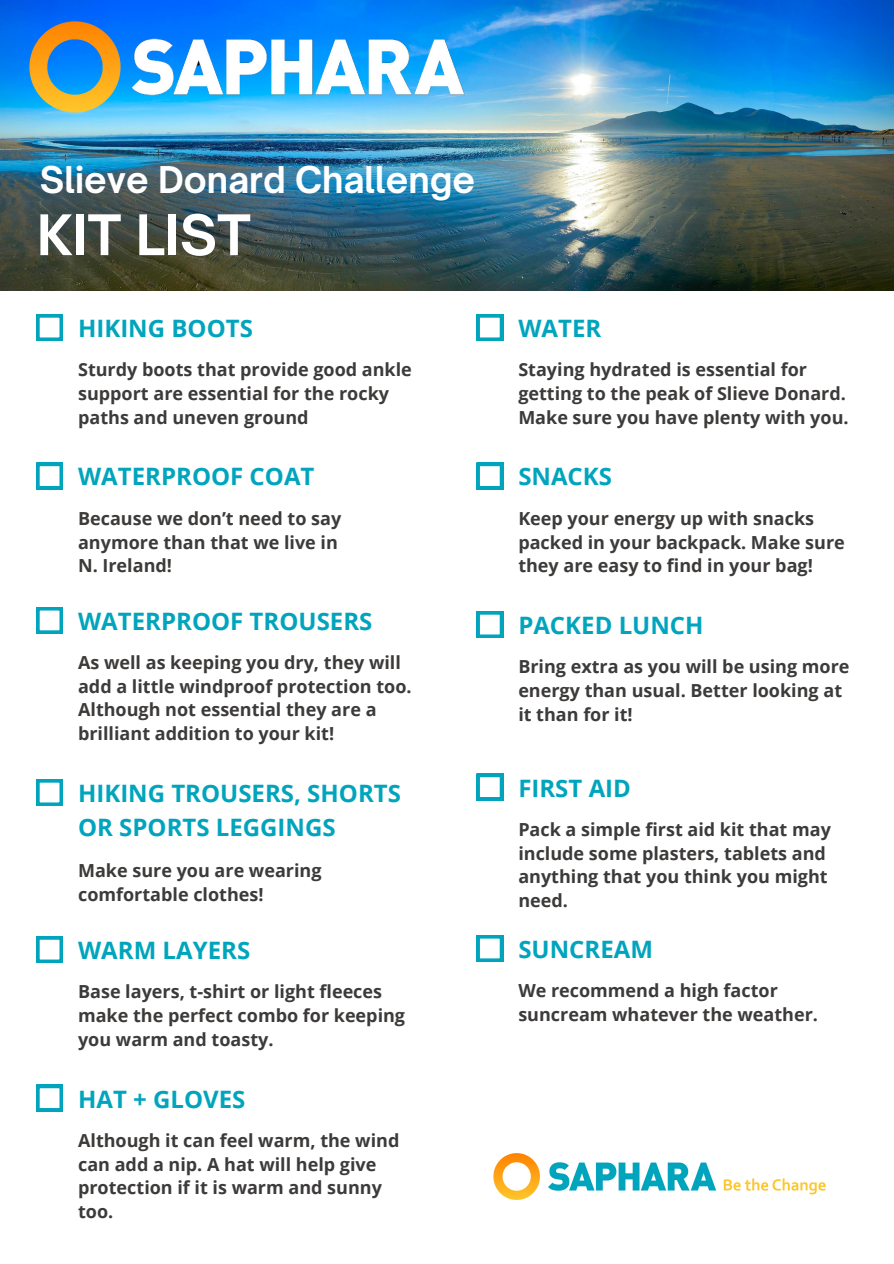
<style>
.page{position:relative;width:894px;height:1264px;background:#fff}
.page>*{position:absolute;margin:0;border:0;box-sizing:border-box;transform-origin:0 0}
.t1{font:700 53.4px "Open Sauce One";color:#fff}
.t2{font:700 35.25px "Open Sauce One";color:#fff}
.t3{font:700 24px/34.2px "Open Sans";color:#00a5bd}
.t4{font:700 18px/23.7px "Open Sans";color:#3d3b3a}
</style>
<div class="page">
<img style="left:0;top:0;width:892px;height:290px">
<img style="left:118px;top:0;width:414px;height:157px">
<img style="left:26px;top:19px;width:97px;height:97px">
<svg style="left:36px;top:314px;width:27px;height:27px"></svg>
<svg style="left:36px;top:779px;width:27px;height:26px"></svg>
<svg style="left:36px;top:463px;width:27px;height:26px"></svg>
<svg style="left:36px;top:607px;width:27px;height:26px"></svg>
<svg style="left:36px;top:936px;width:27px;height:26px"></svg>
<svg style="left:36px;top:1084px;width:27px;height:27px"></svg>
<svg style="left:476px;top:314px;width:27px;height:27px"></svg>
<svg style="left:476px;top:463px;width:27px;height:26px"></svg>
<svg style="left:476px;top:611px;width:27px;height:27px"></svg>
<svg style="left:476px;top:935px;width:27px;height:26px"></svg>
<svg style="left:476px;top:773px;width:27px;height:27px"></svg>
<img style="left:493px;top:1153px;width:333px;height:47px">
<h1 class="t2" style="left:40px;top:158px;width:436px">Slieve Donard Challenge</h1>
<p class="t1" style="left:37px;top:202px;width:215px">KIT LIST</p>
<h3 class="t3" style="left:78px;top:310px;width:176px">HIKING BOOTS</h3>
<p class="t4" style="left:78px;top:357px;width:335px">Sturdy boots that provide good ankle support are essential for the rocky paths and uneven ground</p>
<h3 class="t3" style="left:78px;top:459px;width:238px">WATERPROOF COAT</h3>
<p class="t4" style="left:78px;top:506px;width:265px">Because we don’t need to say anymore than that we live in<br>N. Ireland!</p>
<h3 class="t3" style="left:78px;top:603px;width:296px">WATERPROOF TROUSERS</h3>
<p class="t4" style="left:78px;top:650px;width:335px">As well as keeping you dry, they will add a little windproof protection too.<br>Although not essential they are a brilliant addition to your kit!</p>
<h3 class="t3" style="left:78px;top:775px;width:324px">HIKING TROUSERS, SHORTS<br>OR SPORTS LEGGINGS</h3>
<p class="t4" style="left:78px;top:858px;width:245px">Make sure you are wearing comfortable clothes!</p>
<h3 class="t3" style="left:78px;top:932px;width:174px">WARM LAYERS</h3>
<p class="t4" style="left:78px;top:979px;width:328px">Base layers, t-shirt or light fleeces make the perfect combo for keeping you warm and toasty.</p>
<h3 class="t3" style="left:78px;top:1081px;width:169px">HAT + GLOVES</h3>
<p class="t4" style="left:78px;top:1128px;width:323px">Although it can feel warm, the wind can add a nip. A hat will help give protection if it is warm and sunny too.</p>
<h3 class="t3" style="left:518px;top:310px;width:84px">WATER</h3>
<p class="t4" style="left:518px;top:357px;width:332px">Staying hydrated is essential for getting to the peak of Slieve Donard.<br>Make sure you have plenty with you.</p>
<h3 class="t3" style="left:518px;top:459px;width:95px">SNACKS</h3>
<p class="t4" style="left:518px;top:506px;width:328px">Keep your energy up with snacks packed in your backpack. Make sure they are easy to find in your bag!</p>
<h3 class="t3" style="left:518px;top:607px;width:187px">PACKED LUNCH</h3>
<p class="t4" style="left:518px;top:654px;width:332px">Bring extra as you will be using more energy than usual. Better looking at it than for it!</p>
<h3 class="t3" style="left:518px;top:770px;width:114px">FIRST AID</h3>
<p class="t4" style="left:518px;top:817px;width:314px">Pack a simple first aid kit that may include some plasters, tablets and anything that you think you might need.</p>
<h3 class="t3" style="left:518px;top:931px;width:136px">SUNCREAM</h3>
<p class="t4" style="left:518px;top:978px;width:301px">We recommend a high factor suncream whatever the weather.</p>
</div>
